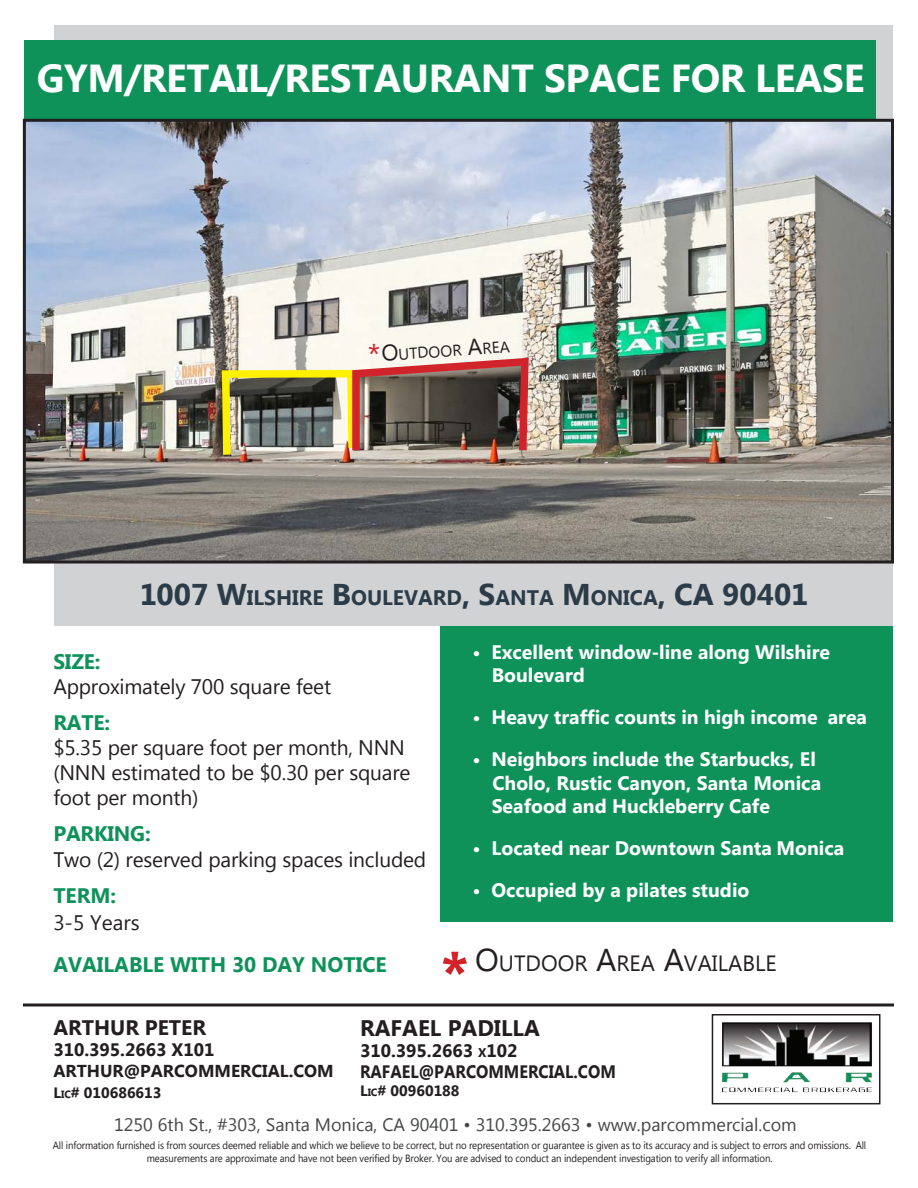
<style>
.page{position:relative;width:918px;height:1188px;background:#fff}
.page>*{position:absolute;margin:0;border:0;box-sizing:border-box;transform-origin:0 0}
.t1{font:700 63px "Microsoft New Tai Lue";color:#d1232a}
.t2{font:700 39px "Microsoft Tai Le";letter-spacing:-.01em;color:#fff}
.t3{font:30px "Microsoft New Tai Lue";color:#d1232a}
.t4{font:700 22.5px "Microsoft Tai Le";color:#231f20}
.t5{font:22.05px "Microsoft Tai Le";color:#231f20}
.t6{font:21px "Microsoft Tai Le";letter-spacing:-.01em;color:#231f20}
.t7{font:700 21px "Microsoft Tai Le";color:#0c1f2e}
.t8{font:700 21px "Microsoft Tai Le";color:#0f925a}
.t9{font:700 21px "Microsoft Tai Le";color:#231f20}
.t10{font:700 21px "Microsoft Tai Le";letter-spacing:-.01em;color:#0f925a}
.t11{font:700 19.5px "Microsoft Tai Le";color:#fff}
.t12{font:700 19.5px "Microsoft New Tai Lue";color:#fff}
.t13{font:18px "Microsoft Tai Le";color:#454647}
.t14{font:700 18px "Microsoft Tai Le";color:#231f20;scale:.9 1}
.t15{font:700 18px "Microsoft Tai Le";color:#231f20}
.t16{font:700 18px "Microsoft Tai Le";color:#231f20}
.t17{font:700 17.25px "Microsoft New Tai Lue";color:#231f20}
.t18{font:15.75px "Microsoft Tai Le";color:#231f20}
.t19{font:700 15px "Microsoft Tai Le";color:#231f20}
.t20{font:700 15px "Microsoft Tai Le";color:#231f20}
.t21{font:10.5px/12.6px "Microsoft Tai Le";letter-spacing:-.01em;color:#231f20;text-align:center;scale:.91 1}
.s1{font-size:22.5px}
.s2{font-size:30px}
.s3{font-size:31.5px}
.s4{font-style:inherit}
.s5{font-size:10.5px}
.s6{font-size:12.6px}
</style>
<div class="page">
<div style="left:54px;top:26px;width:838px;height:600px;background:#d1d2d4"></div>
<div style="left:440px;top:626px;width:452px;height:296px;background:#0f925a"></div>
<div style="left:24px;top:40px;width:852px;height:90px;background:#0f925a"></div>
<img style="left:722px;top:1022px;width:150px;height:71px">
<div style="left:712px;top:1014px;width:168px;height:90px;border:2px solid #231f20"></div>
<img style="left:27px;top:123px;width:863px;height:437px">
<div style="left:23px;top:119px;width:871px;height:445px;border:3px solid #231f20"></div>
<hr style="left:23px;top:1004px;width:871px;height:2px;background:#231f20">
<img style="left:218px;top:354px;width:315px;height:108px">
<p class="t2" style="left:37px;top:56px;width:829px">GYM/RETAIL/RESTAURANT SPACE FOR LEASE</p>
<p class="t3" style="left:368px;top:337px;width:14px">*</p>
<p class="t18" style="left:381px;top:346px;width:128px;rotate:-4deg"><span class="s1">O</span>UTDOO R <span class="s1">A</span>REA</p>
<h3 class="t7" style="left:139px;top:585px;width:671px"><span class="s2">1007 W</span>ILSHIRE <span class="s2">B</span>OULEVARD<span class="s2">, S</span>ANTA <span class="s2">M</span>ONICA<span class="s2">, CA 90401</span></h3>
<p class="t10" style="left:53px;top:649px;width:49px">SIZE:</p>
<p class="t6" style="left:53px;top:674px;width:279px">Approximately 700 square feet</p>
<p class="t10" style="left:53px;top:710px;width:58px">RATE:</p>
<p class="t6" style="left:53px;top:736px;width:353px">$5.35 per square foot per month, NNN</p>
<p class="t6" style="left:53px;top:761px;width:359px">(NNN estimated to be $0.30 per square</p>
<p class="t6" style="left:53px;top:786px;width:147px">foot per month)</p>
<p class="t8" style="left:53px;top:822px;width:99px">PARKING:</p>
<p class="t6" style="left:53px;top:847px;width:374px">Two (2) reserved parking spaces included</p>
<p class="t8" style="left:53px;top:883px;width:64px">TERM:</p>
<p class="t6" style="left:53px;top:910px;width:88px">3-5 Years</p>
<p class="t8" style="left:53px;top:952px;width:335px">AVAILABLE WITH 30 DAY NOTICE</p>
<p class="t12" style="left:473px;top:641px;width:359px">• Excellent window-line along Wilshire</p>
<p class="t12" style="left:492px;top:664px;width:95px">Boulevard</p>
<p class="t12" style="left:473px;top:706px;width:396px">• Heavy traffic counts in high income area</p>
<p class="t11" style="left:473px;top:748px;width:345px">• Neighbors include the Starbucks, El</p>
<p class="t11" style="left:492px;top:772px;width:330px">Cholo, Rustic Canyon, Santa Monica</p>
<p class="t11" style="left:492px;top:795px;width:280px">Seafood and Huckleberry Cafe</p>
<p class="t11" style="left:473px;top:837px;width:373px">• Located near Downtown Santa Monica</p>
<p class="t11" style="left:473px;top:879px;width:278px">• Occupied by a pilates studio</p>
<p class="t1" style="left:440px;top:938px;width:30px">*</p>
<p class="t5" style="left:475px;top:950px;width:303px"><span class="s3">O</span>UTDOO R <span class="s3">A</span>REA <span class="s3">A</span>VAILABLE</p>
<p class="t9" style="left:53px;top:1015px;width:154px">ARTHUR PETER</p>
<p class="t16" style="left:53px;top:1039px;width:163px">310.395.2663 X101</p>
<p class="t17" style="left:53px;top:1061px;width:282px">ARTHUR@PARCOMMERCIAL.COM</p>
<p class="t19" style="left:53px;top:1084px;width:110px"><span class="s4">L</span><span class="s5">IC</span># 010686613</p>
<p class="t4" style="left:360px;top:1015px;width:181px">RAFAEL PADILLA</p>
<p class="t15" style="left:360px;top:1040px;width:159px">310.395.2663 <span class="s6">X</span>102</p>
<p class="t14" style="left:360px;top:1061px;width:286px">RAFAEL@PARCOMMERCIAL.COM</p>
<p class="t20" style="left:360px;top:1082px;width:101px">L<span class="s5">IC</span># 00960188</p>
<p class="t13" style="left:114px;top:1114px;width:684px">1250 6th St., #303, Santa Monica, CA 90401 • 310.395.2663 • www.parcommercial.com</p>
<p class="t21" style="left:53px;top:1140px;width:895px">All information furnished is from sources deemed reliable and which we believe to be correct, but no representation or guarantee is given as to its accuracy and is subject to errors and omissions. All measurements are approximate and have not been verified by Broker. You are advised to conduct an independent investigation to verify all information.</p>
</div>
